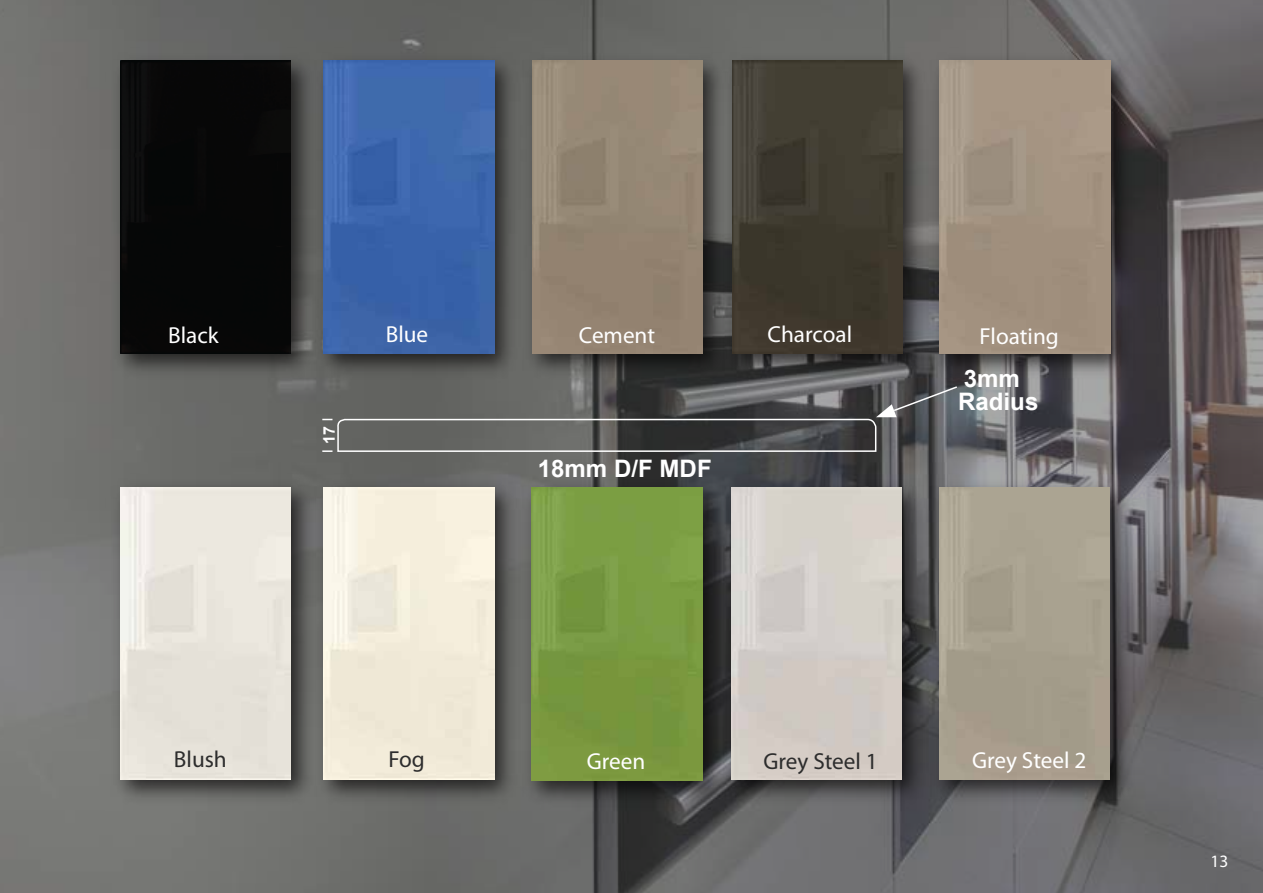
<style>
.page{position:relative;width:1263px;height:893px;background:#fff}
.page>*{position:absolute;margin:0;border:0;box-sizing:border-box;transform-origin:0 0}
.t1{font:700 24.15px/22.5px "Arial";color:#fff}
.t2{font:23.25px "Myriad Pro";color:#fff}
.t3{font:23.25px "Myriad Pro";color:#2d2d2d}
.t4{font:17.4px "Myriad Pro";color:#fff}
.t5{font:700 16.05px "Arial";color:#fff}
</style>
<div class="page">
<img style="left:0;top:0;width:1263px;height:893px">
<img style="left:732px;top:473px;width:192px;height:338px">
<img style="left:732px;top:487px;width:170px;height:293px">
<img style="left:321px;top:473px;width:195px;height:338px">
<img style="left:324px;top:487px;width:170px;height:293px">
<img style="left:105px;top:473px;width:216px;height:338px">
<img style="left:120px;top:487px;width:170px;height:293px">
<img style="left:524px;top:47px;width:193px;height:338px">
<img style="left:532px;top:61px;width:170px;height:292px">
<img style="left:932px;top:47px;width:208px;height:338px">
<img style="left:940px;top:61px;width:170px;height:293px">
<img style="left:717px;top:47px;width:215px;height:338px">
<img style="left:732px;top:61px;width:170px;height:293px">
<img style="left:321px;top:47px;width:203px;height:338px">
<img style="left:324px;top:61px;width:170px;height:292px">
<img style="left:105px;top:47px;width:216px;height:338px">
<div style="left:120px;top:61px;width:170px;height:292px;background:#070707"></div>
<img style="left:924px;top:473px;width:216px;height:338px">
<img style="left:940px;top:487px;width:170px;height:293px">
<img style="left:516px;top:473px;width:216px;height:339px">
<img style="left:532px;top:487px;width:170px;height:293px">
<svg style="left:322px;top:385px;width:637px;height:68px;background:#5d5e5d"></svg>
<p class="t2" style="left:168px;top:321px;width:52px">Black</p>
<p class="t2" style="left:386px;top:320px;width:44px">Blue</p>
<p class="t2" style="left:579px;top:321px;width:78px">Cement</p>
<p class="t2" style="left:767px;top:320px;width:86px">Charcoal</p>
<p class="t2" style="left:980px;top:322px;width:81px">Floating</p>
<p class="t5" style="left:318px;top:444px;width:19px;rotate:-90deg">17</p>
<p class="t1" style="left:538px;top:458px;width:175px">18mm D/F MDF</p>
<p class="t1" style="left:958px;top:368px;width:82px">3mm<br>Radius</p>
<p class="t3" style="left:174px;top:745px;width:54px">Blush</p>
<p class="t3" style="left:388px;top:745px;width:38px">Fog</p>
<p class="t2" style="left:587px;top:746px;width:60px">Green</p>
<p class="t3" style="left:763px;top:747px;width:116px">Grey Steel 1</p>
<p class="t2" style="left:972px;top:745px;width:116px">Grey Steel 2</p>
<p class="t4" style="left:1210px;top:851px;width:19px">13</p>
</div>
